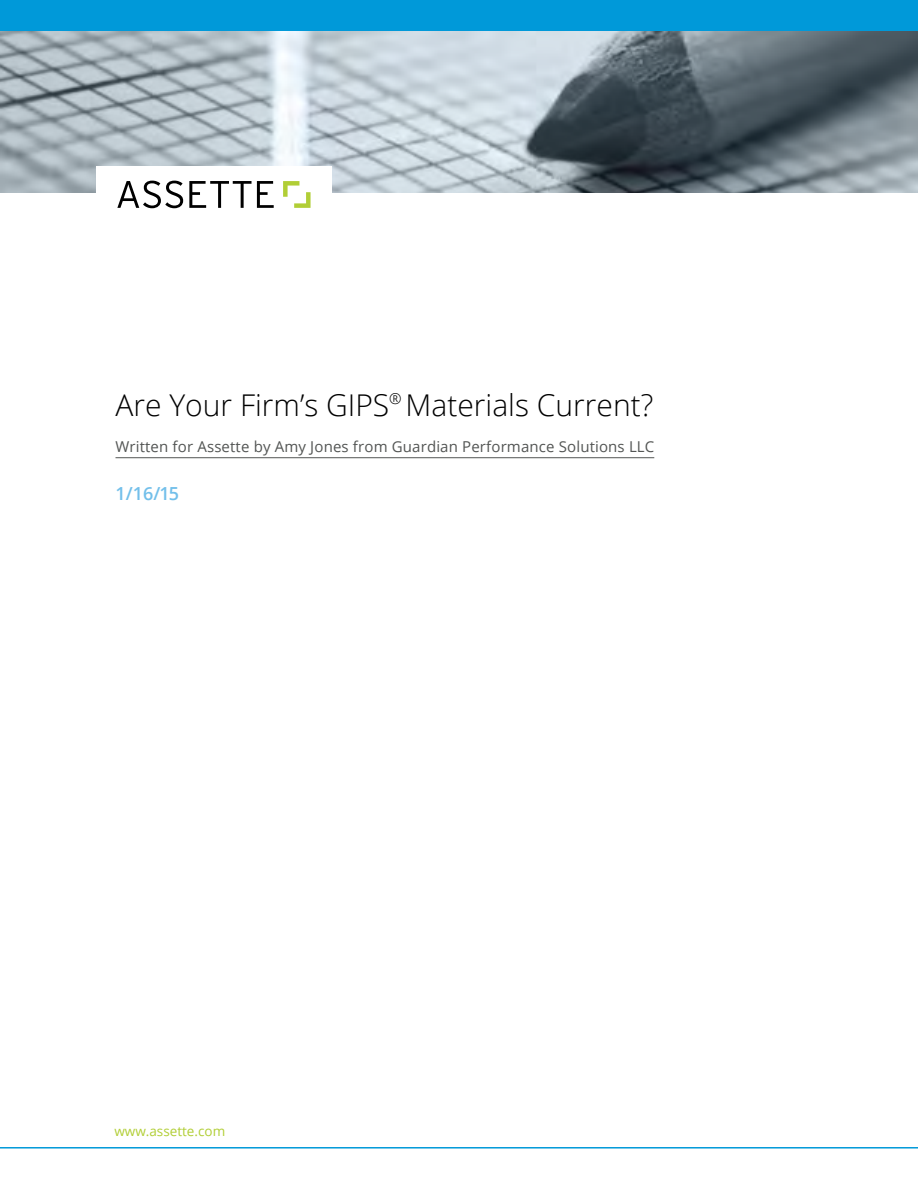
<style>
.page{position:relative;width:918px;height:1188px;background:#fff}
.page>*{position:absolute;margin:0;border:0;box-sizing:border-box;transform-origin:0 0}
.t1{font:300 30px "Open Sans";color:#000}
.t2{font:600 18px "Open Sans";color:#72bfea}
.t3{font:15px "Open Sans";letter-spacing:.01em;color:#535554}
.t4{font:13.5px "Open Sans";color:#b1ce35}
</style>
<div class="page">
<img style="left:0;top:31px;width:918px;height:161px">
<div style="left:0;top:0;width:918px;height:31px;background:#0099d9"></div>
<div style="left:96px;top:166px;width:236px;height:54px;background:#fff"></div>
<svg style="left:283px;top:181px;width:28px;height:27px"></svg>
<svg style="left:117px;top:181px;width:66px;height:27px"></svg>
<svg style="left:189px;top:181px;width:85px;height:27px"></svg>
<hr style="left:116px;top:457px;width:538px;height:1px;background:#535554">
<hr style="left:0;top:1147px;width:918px;height:2px;background:#0099d9">
<p class="t1" style="left:116px;top:384px;width:539px">Are Your Firm’s GIPS<sup>®</sup> Materials Current?</p>
<p class="t3" style="left:116px;top:436px;width:540px">Written for Assette by Amy Jones from Guardian Performance Solutions LLC</p>
<p class="t2" style="left:116px;top:481px;width:65px">1/16/15</p>
<h1 class="t4" style="left:114px;top:1122px;width:112px">www.assette.com</h1>
</div>
